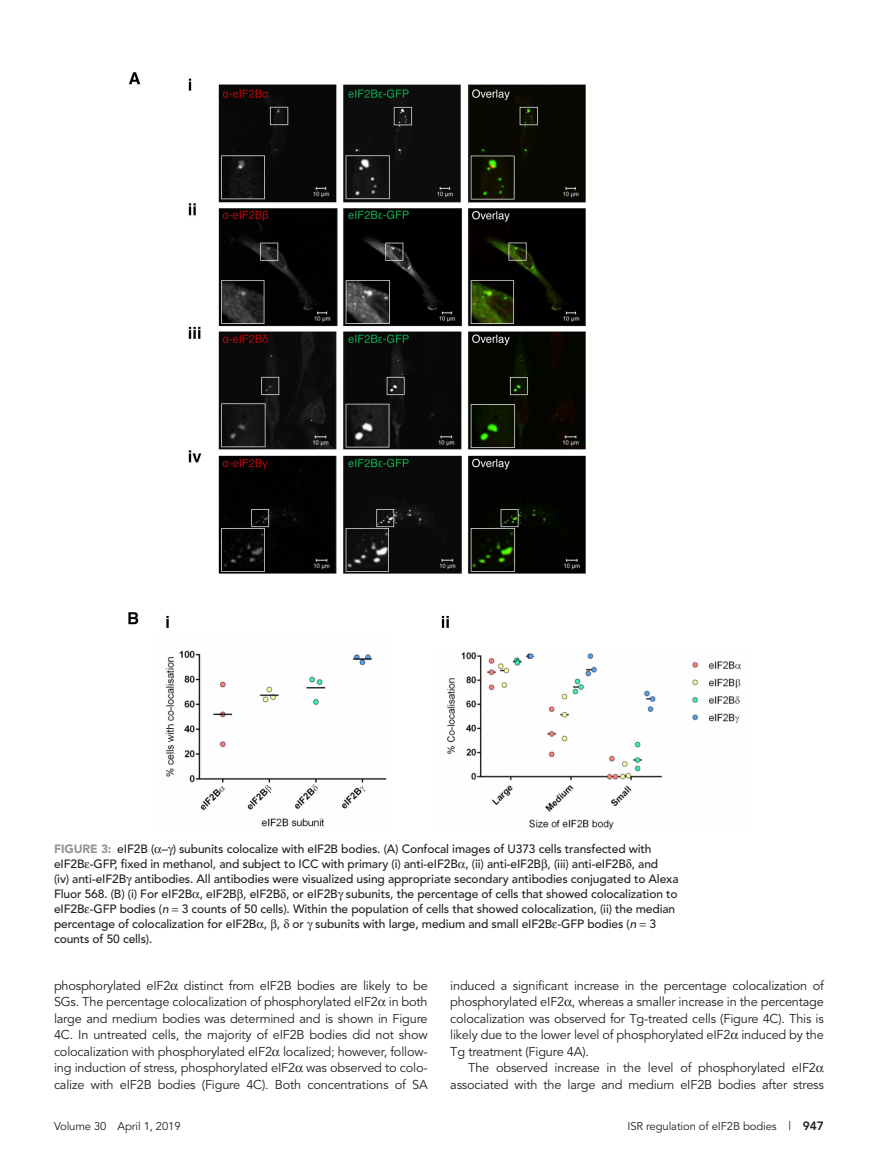
<style>
.page{position:relative;width:878px;height:1175px;background:#fff}
.page>*{position:absolute;margin:0;border:0;box-sizing:border-box;transform-origin:0 0}
.Para{font:12.75px/16.5px "Avenir";letter-spacing:-.015em;color:#231f20;text-align:justify}
.FigCaption_35_5p{font:500 12px/15px "Avenir";letter-spacing:-.01em;color:#231f20}
.t1{font:11.25px "Avenir";letter-spacing:-.01em;color:#231f20}
.s1{font-weight:900;color:#939598}
.s2{font-style:italic}
.s3{font-size:12px}
.s4{font-weight:800;font-size:12px}
</style>
<div class="page">
<img style="left:128px;top:73px;width:614px;height:756px">
<p class="FigCaption_35_5p" style="left:54px;top:841px;width:626px"><span class="s1">FIGURE 3:</span> eIF2B ( – ) subunits colocalize with eIF2B bodies. (A) Confocal images of U373 cells transfected with eIF2B -GFP, fixed in methanol, and subject to ICC with primary (i) anti-eIF2B , (ii) anti-eIF2B , (iii) anti-eIF2B , and<br>(iv) anti-eIF2B antibodies. All antibodies were visualized using appropriate secondary antibodies conjugated to Alexa Fluor 568. (B) (i) For eIF2B , eIF2B , eIF2B , or eIF2B subunits, the percentage of cells that showed colocalization to eIF2B -GFP bodies (<span class="s2">n</span> 3 counts of 50 cells). Within the population of cells that showed colocalization, (ii) the median percentage of colocalization for eIF2B , , or subunits with large, medium and small eIF2B -GFP bodies (<span class="s2">n</span> 3 counts of 50 cells).</p>
<p class="Para" style="left:54px;top:977px;width:375px">phosphorylated eIF2 distinct from eIF2B bodies are likely to be SGs. The percentage colocalization of phosphorylated eIF2 in both large and medium bodies was determined and is shown in Figure 4C. In untreated cells, the majority of eIF2B bodies did not show colocalization with phosphorylated eIF2 localized; however, follow&shy;ing induction of stress, phosphorylated eIF2 was observed to colo&shy;calize with eIF2B bodies (Figure 4C). Both concentrations of SA</p>
<p class="Para" style="left:450px;top:977px;width:375px">induced a significant increase in the percentage colocalization of phosphorylated eIF2 , whereas a smaller increase in the percentage colocalization was observed for Tg-treated cells (Figure 4C). This is likely due to the lower level of phosphorylated eIF2 induced by the Tg treatment (Figure 4A).</p>
<p class="Para" style="left:450px;top:1059px;width:375px;text-indent:18px">The observed increase in the level of phosphorylated eIF2 associated with the large and medium eIF2B bodies after stress</p>
<p class="t1" style="left:54px;top:1119px;width:128px">Volume 30 April 1, 2019</p>
<p class="t1" style="left:627px;top:1119px;width:198px">ISR regulation of eIF2B bodies <span class="s3">|</span> <span class="s4">947</span></p>
</div>
